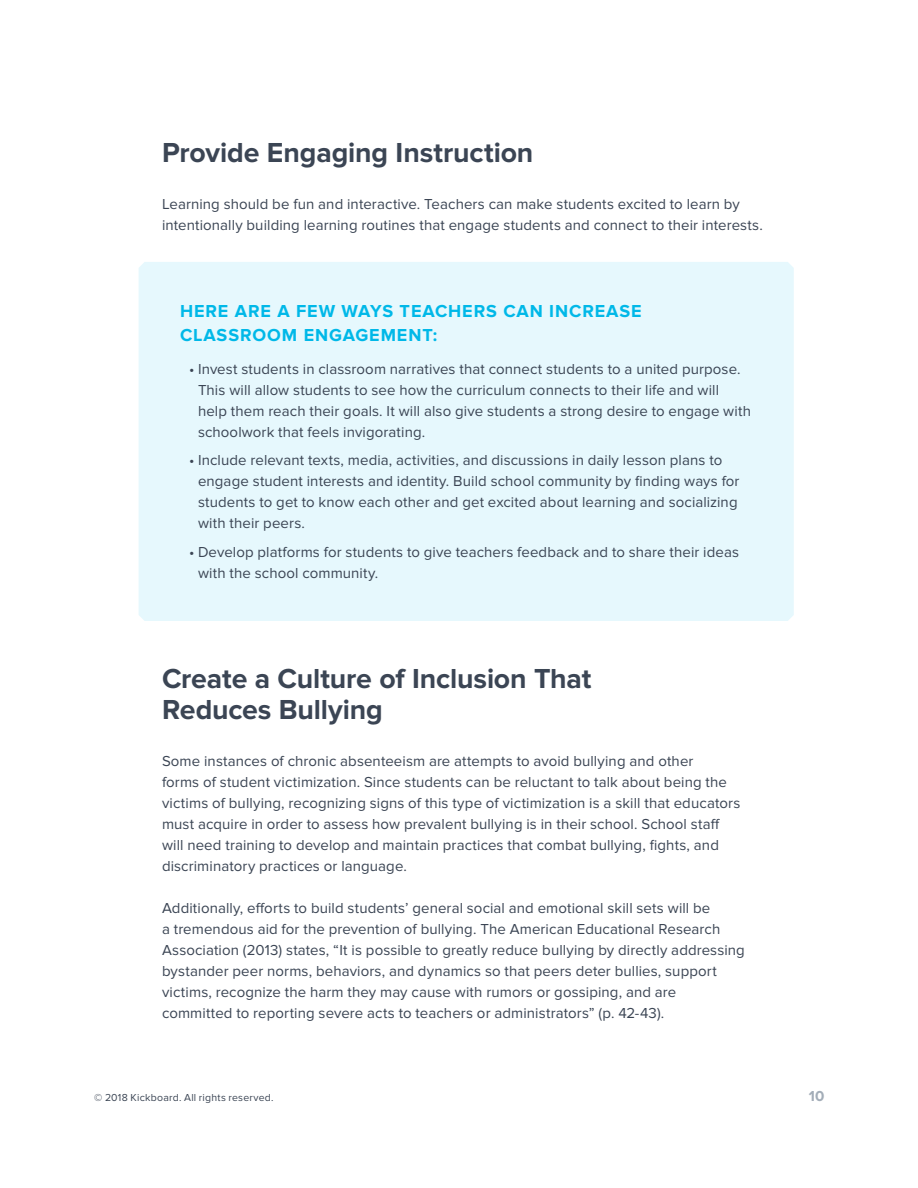
<style>
.page{position:relative;width:918px;height:1188px;background:#fff}
.page>*{position:absolute;margin:0;border:0;box-sizing:border-box;transform-origin:0 0}
.t1{font:700 28.5px/31.5px "Proxima Nova";letter-spacing:-.005em;color:#3b4554}
.t2{font:700 18px/24px "Proxima Nova";letter-spacing:.05em;color:#00b8e8}
.t3{font:15px/21px "Proxima Nova";letter-spacing:.005em;color:#3b4554}
.t4{font:700 15px "Proxima Nova";color:#a3adb8}
.t5{font:10.5px "Proxima Nova";letter-spacing:.02em;color:#3b4554}
</style>
<div class="page">
<div style="left:139px;top:262px;width:655px;height:359px;background:#e6f8fd"></div>
<h1 class="t1" style="left:162px;top:137px;width:373px">Provide Engaging Instruction</h1>
<p class="t3" style="left:162px;top:193px;width:602px">Learning should be fun and interactive. Teachers can make students excited to learn by intentionally building learning routines that engage students and connect to their interests.</p>
<p class="t2" style="left:180px;top:299px;width:463px">HERE ARE A FEW WAYS TEACHERS CAN INCREASE<br>CLASSROOM ENGAGEMENT:</p>
<p class="t3" style="left:198px;top:358px;width:554px;text-indent:-9px">• Invest students in classroom narratives that connect students to a united purpose.<br>This will allow students to see how the curriculum connects to their life and will help them reach their goals. It will also give students a strong desire to engage with schoolwork that feels invigorating.</p>
<p class="t3" style="left:198px;top:450px;width:543px;text-indent:-9px">• Include relevant texts, media, activities, and discussions in daily lesson plans to engage student interests and identity. Build school community by finding ways for students to get to know each other and get excited about learning and socializing with their peers.</p>
<p class="t3" style="left:198px;top:541px;width:543px;text-indent:-9px">• Develop platforms for students to give teachers feedback and to share their ideas with the school community.</p>
<h1 class="t1" style="left:162px;top:663px;width:431px">Create a Culture of Inclusion That<br>Reduces Bullying</h1>
<p class="t3" style="left:162px;top:750px;width:580px">Some instances of chronic absenteeism are attempts to avoid bullying and other<br>forms of student victimization. Since students can be reluctant to talk about being the victims of bullying, recognizing signs of this type of victimization is a skill that educators must acquire in order to assess how prevalent bullying is in their school. School staff will need training to develop and maintain practices that combat bullying, fights, and discriminatory practices or language.</p>
<p class="t3" style="left:162px;top:897px;width:584px">Additionally, efforts to build students’ general social and emotional skill sets will be<br>a tremendous aid for the prevention of bullying. The American Educational Research Association (2013) states, “It is possible to greatly reduce bullying by directly addressing bystander peer norms, behaviors, and dynamics so that peers deter bullies, support victims, recognize the harm they may cause with rumors or gossiping, and are committed to reporting severe acts to teachers or administrators” (p. 42-43).</p>
<p class="t5" style="left:94px;top:1092px;width:181px">© 2018 Kickboard. All rights reserved.</p>
<p class="t4" style="left:809px;top:1088px;width:17px">10</p>
</div>
